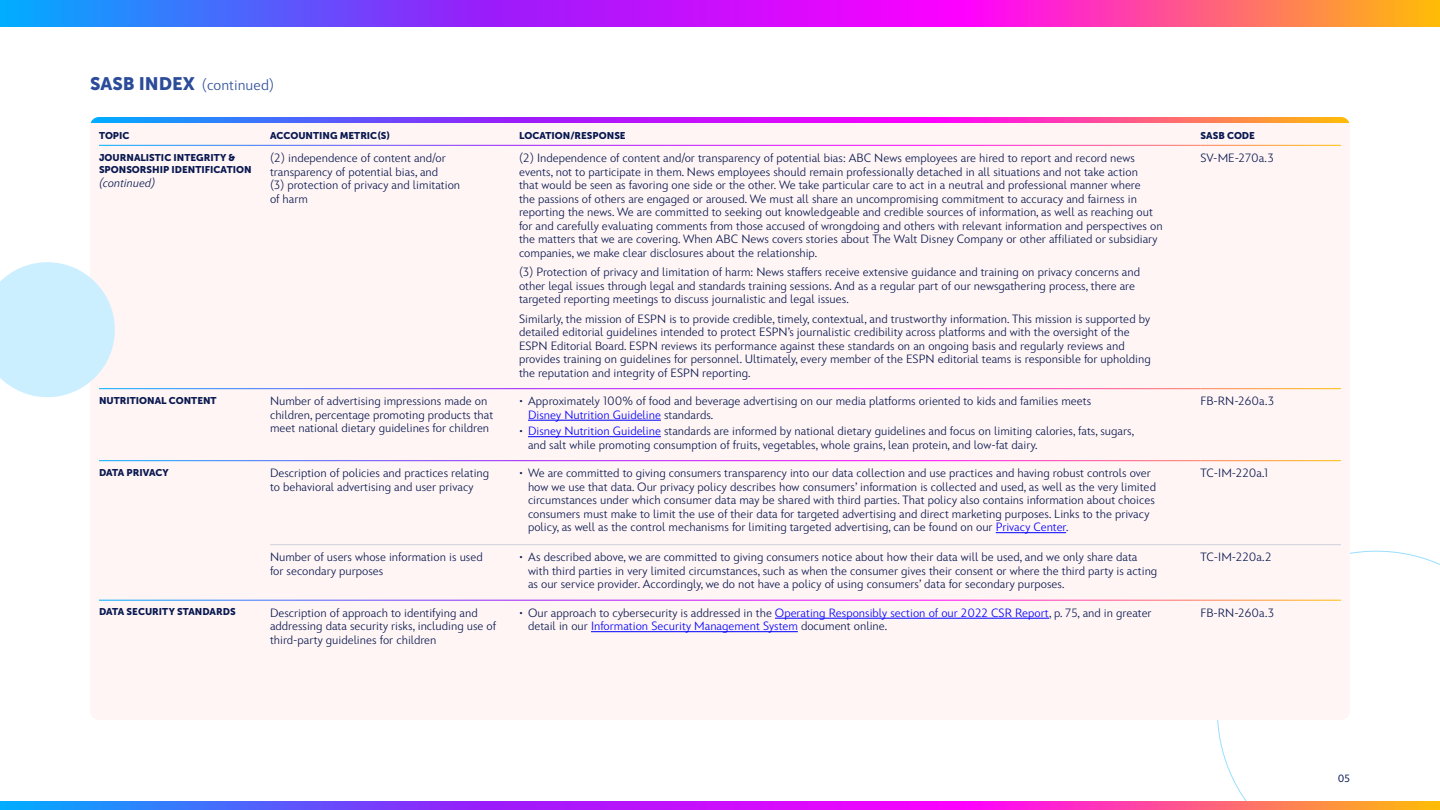
<style>
.page{position:relative;width:1440px;height:810px;background:#fff}
.page>*{position:absolute;margin:0;border:0;box-sizing:border-box;transform-origin:0 0}
.H2_-_Subsection___He{font:300 15px "Inspire TWDC";color:#2c4c99}
.P_-_Table___Default{font:300 12px/13.5px "Inspire TWDC";color:#071750}
.H2_-_Table___Default{font:italic 300 12px "Inspire TWDC";color:#071750}
.t1{font:10.5px "Inspire TWDC";color:#071750}
.H2_-_Table___Default-2{font:9.75px/12.8px "Museo Sans 900";color:#071750}
.s1{font-family:"Museo Sans 900";font-weight:400;font-size:18px}
.s2{color:#00f}
</style>
<div class="page">
<svg style="left:1217px;top:551px;width:223px;height:250px"></svg>
<div style="left:90px;top:117px;width:1260px;height:603px;background:#fff5f4;border-radius:9px"></div>
<svg style="left:90px;top:117px;width:1260px;height:6px;background:#b246d4"></svg>
<svg style="left:0;top:262px;width:115px;height:135px"></svg>
<hr style="left:99px;top:460px;width:171px;height:1px;background:#fff">
<hr style="left:99px;top:600px;width:171px;height:1px;background:#fff">
<hr style="left:99px;top:388px;width:171px;height:1px;background:#fff">
<hr style="left:270px;top:388px;width:249px;height:1px;background:#fff">
<hr style="left:519px;top:388px;width:682px;height:1px;background:#fff">
<hr style="left:1201px;top:388px;width:140px;height:1px;background:#fff">
<hr style="left:270px;top:460px;width:249px;height:1px;background:#fff">
<hr style="left:519px;top:460px;width:682px;height:1px;background:#fff">
<hr style="left:1201px;top:460px;width:140px;height:1px;background:#fff">
<hr style="left:270px;top:544px;width:249px;height:1px;background:#cdd1dc">
<hr style="left:519px;top:544px;width:682px;height:1px;background:#cdd1dc">
<hr style="left:1201px;top:544px;width:140px;height:1px;background:#cdd1dc">
<hr style="left:270px;top:600px;width:249px;height:1px;background:#fff">
<hr style="left:519px;top:600px;width:682px;height:1px;background:#fff">
<hr style="left:1201px;top:600px;width:140px;height:1px;background:#fff">
<hr style="left:99px;top:145px;width:171px;height:1px;background:#fff">
<hr style="left:270px;top:145px;width:249px;height:1px;background:#fff">
<hr style="left:519px;top:145px;width:682px;height:1px;background:#fff">
<hr style="left:1201px;top:145px;width:140px;height:1px;background:#fff">
<hr style="left:528px;top:420px;width:133px;height:1px;background:#00f">
<hr style="left:528px;top:436px;width:133px;height:1px;background:#00f">
<hr style="left:996px;top:532px;width:70px;height:1px;background:#00f">
<hr style="left:775px;top:618px;width:274px;height:1px;background:#00f">
<hr style="left:591px;top:631px;width:207px;height:1px;background:#00f">
<svg style="left:0;top:801px;width:1440px;height:9px;background:#b145d4"></svg>
<svg style="left:0;top:0;width:1440px;height:27px;background:#b145d4"></svg>
<h2 class="H2_-_Subsection___He" style="left:90px;top:73px;width:186px"><span class="s1">SASB INDEX</span> (continued)</h2>
<h2 class="H2_-_Table___Default-2" style="left:99px;top:129px;width:32px">TOPIC</h2>
<h2 class="H2_-_Table___Default-2" style="left:270px;top:129px;width:122px">ACCOUNTING METRIC(S)</h2>
<h2 class="H2_-_Table___Default-2" style="left:519px;top:129px;width:108px">LOCATION/RESPONSE</h2>
<h2 class="H2_-_Table___Default-2" style="left:1201px;top:129px;width:56px">SASB CODE</h2>
<h2 class="H2_-_Table___Default-2" style="left:99px;top:151px;width:154px">JOURNALISTIC INTEGRITY &amp;<br>SPONSORSHIP IDENTIFICATION</h2>
<h2 class="H2_-_Table___Default" style="left:99px;top:173px;width:58px">(continued)</h2>
<p class="P_-_Table___Default" style="left:270px;top:150px;width:192px">(2) independence of content and/or transparency of potential bias, and<br>(3) protection of privacy and limitation of harm</p>
<p class="P_-_Table___Default" style="left:519px;top:150px;width:645px">(2) Independence of content and/or transparency of potential bias: ABC News employees are hired to report and record news events, not to participate in them. News employees should remain professionally detached in all situations and not take action<br>that would be seen as favoring one side or the other. We take particular care to act in a neutral and professional manner where<br>the passions of others are engaged or aroused. We must all share an uncompromising commitment to accuracy and fairness in reporting the news. We are committed to seeking out knowledgeable and credible sources of information, as well as reaching out for and carefully evaluating comments from those accused of wrongdoing and others with relevant information and perspectives on the matters that we are covering. When ABC News covers stories about The Walt Disney Company or other affiliated or subsidiary companies, we make clear disclosures about the relationship.</p>
<p class="P_-_Table___Default" style="left:519px;top:264px;width:623px">(3) Protection of privacy and limitation of harm: News staffers receive extensive guidance and training on privacy concerns and other legal issues through legal and standards training sessions. And as a regular part of our newsgathering process, there are targeted reporting meetings to discuss journalistic and legal issues.</p>
<p class="P_-_Table___Default" style="left:519px;top:311px;width:633px">Similarly, the mission of ESPN is to provide credible, timely, contextual, and trustworthy information. This mission is supported by detailed editorial guidelines intended to protect ESPN’s journalistic credibility across platforms and with the oversight of the ESPN Editorial Board. ESPN reviews its performance against these standards on an ongoing basis and regularly reviews and provides training on guidelines for personnel. Ultimately, every member of the ESPN editorial teams is responsible for upholding the reputation and integrity of ESPN reporting.</p>
<p class="P_-_Table___Default" style="left:1201px;top:150px;width:75px">SV-ME-270a.3</p>
<h2 class="H2_-_Table___Default-2" style="left:99px;top:394px;width:119px">NUTRITIONAL CONTENT</h2>
<p class="P_-_Table___Default" style="left:270px;top:393px;width:225px">Number of advertising impressions made on children, percentage promoting products that meet national dietary guidelines for children</p>
<p class="P_-_Table___Default" style="left:528px;top:393px;width:565px;text-indent:-9px">• Approximately 100% of food and beverage advertising on our media platforms oriented to kids and families meets<br><span class="s2">Disney Nutrition Guideline</span> standards.</p>
<p class="P_-_Table___Default" style="left:528px;top:423px;width:608px;text-indent:-9px">• <span class="s2">Disney Nutrition Guideline</span> standards are informed by national dietary guidelines and focus on limiting calories, fats, sugars, and salt while promoting consumption of fruits, vegetables, whole grains, lean protein, and low-fat dairy.</p>
<p class="P_-_Table___Default" style="left:1201px;top:393px;width:75px">FB-RN-260a.3</p>
<h2 class="H2_-_Table___Default-2" style="left:99px;top:466px;width:71px">DATA PRIVACY</h2>
<p class="P_-_Table___Default" style="left:270px;top:465px;width:221px">Description of policies and practices relating to behavioral advertising and user privacy</p>
<p class="P_-_Table___Default" style="left:528px;top:465px;width:630px;text-indent:-9px">• We are committed to giving consumers transparency into our data collection and use practices and having robust controls over how we use that data. Our privacy policy describes how consumers’ information is collected and used, as well as the very limited circumstances under which consumer data may be shared with third parties. That policy also contains information about choices consumers must make to limit the use of their data for targeted advertising and direct marketing purposes. Links to the privacy policy, as well as the control mechanisms for limiting targeted advertising, can be found on our <span class="s2">Privacy Center</span>.</p>
<p class="P_-_Table___Default" style="left:1201px;top:465px;width:69px">TC-IM-220a.1</p>
<p class="P_-_Table___Default" style="left:270px;top:549px;width:214px">Number of users whose information is used for secondary purposes</p>
<p class="P_-_Table___Default" style="left:528px;top:549px;width:631px;text-indent:-9px">• As described above, we are committed to giving consumers notice about how their data will be used, and we only share data with third parties in very limited circumstances, such as when the consumer gives their consent or where the third party is acting as our service provider. Accordingly, we do not have a policy of using consumers’ data for secondary purposes.</p>
<p class="P_-_Table___Default" style="left:1201px;top:549px;width:72px">TC-IM-220a.2</p>
<h2 class="H2_-_Table___Default-2" style="left:99px;top:605px;width:138px">DATA SECURITY STANDARDS</h2>
<p class="P_-_Table___Default" style="left:270px;top:605px;width:228px">Description of approach to identifying and addressing data security risks, including use of third-party guidelines for children</p>
<p class="P_-_Table___Default" style="left:528px;top:605px;width:625px;text-indent:-9px">• Our approach to cybersecurity is addressed in the <span class="s2">Operating Responsibly section of our 2022 CSR Report</span>, p. 75, and in greater detail in our <span class="s2">Information Security Management System</span> document online.</p>
<p class="P_-_Table___Default" style="left:1201px;top:605px;width:75px">FB-RN-260a.3</p>
<p class="t1" style="left:1338px;top:769px;width:14px">05</p>
</div>
